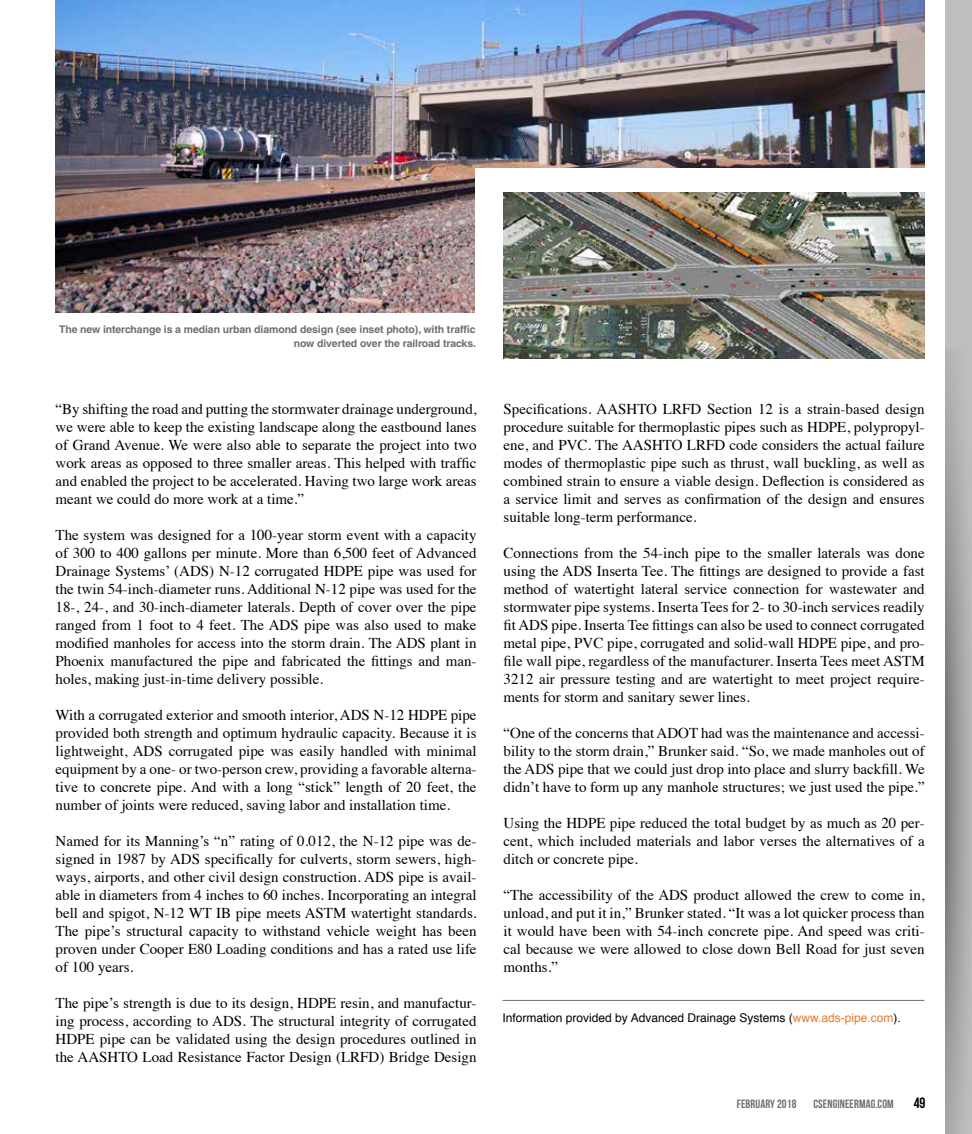
<style>
.page{position:relative;width:972px;height:1134px;background:#fff}
.page>*{position:absolute;margin:0;border:0;box-sizing:border-box;transform-origin:0 0}
.t1{font:15px/18px "Times";color:#000;text-align:justify}
.t2{font:15px "Bebas Neue";color:#000}
.t3{font:12px "Helvetica";color:#000}
.t4{font:12px "Bebas Neue";letter-spacing:.01em;color:#6d6e71}
.t5{font:700 10.5px/13.5px "Helvetica";letter-spacing:-.01em;color:#6d6e71;text-align:right}
.s1{color:#ea7929}
</style>
<div class="page">
<div style="left:945px;top:0;width:27px;height:1134px;background:#bcbec0"></div>
<svg style="left:945px;top:349px;width:25px;height:785px"></svg>
<img style="left:56px;top:0;width:868px;height:312px">
<div style="left:476px;top:168px;width:468px;height:224px;background:#fff"></div>
<img style="left:504px;top:193px;width:420px;height:165px">
<hr style="left:503px;top:1000px;width:421px;height:1px;background:#6d6e71">
<p class="t5" style="left:59px;top:323px;width:418px">The new interchange is a median urban diamond design (see inset photo), with traffic now diverted over the railroad tracks.</p>
<p class="t1" style="left:56px;top:399px;width:423px">“By shifting the road and putting the stormwater drainage underground, we were able to keep the existing landscape along the eastbound lanes of Grand Avenue. We were also able to separate the project into two work areas as opposed to three smaller areas. This helped with traffic and enabled the project to be accelerated. Having two large work areas meant we could do more work at a time.”</p>
<p class="t1" style="left:56px;top:525px;width:423px">The system was designed for a 100-year storm event with a capacity of 300 to 400 gallons per minute. More than 6,500 feet of Advanced Drainage Systems’ (ADS) N-12 corrugated HDPE pipe was used for the twin 54-inch-diameter runs. Additional N-12 pipe was used for the 18-, 24-, and 30-inch-diameter laterals. Depth of cover over the pipe ranged from 1 foot to 4 feet. The ADS pipe was also used to make modified manholes for access into the storm drain. The ADS plant in Phoenix manufactured the pipe and fabricated the fittings and man&shy;holes, making just-in-time delivery possible.</p>
<p class="t1" style="left:56px;top:705px;width:423px">With a corrugated exterior and smooth interior, ADS N-12 HDPE pipe provided both strength and optimum hydraulic capacity. Because it is lightweight, ADS corrugated pipe was easily handled with minimal equipment by a one- or two-person crew, providing a favorable alterna&shy;tive to concrete pipe. And with a long “stick” length of 20 feet, the number of joints were reduced, saving labor and installation time.</p>
<p class="t1" style="left:56px;top:831px;width:423px">Named for its Manning’s “n” rating of 0.012, the N-12 pipe was de&shy;signed in 1987 by ADS specifically for culverts, storm sewers, high&shy;ways, airports, and other civil design construction. ADS pipe is avail&shy;able in diameters from 4 inches to 60 inches. Incorporating an integral bell and spigot, N-12 WT IB pipe meets ASTM watertight standards.<br>The pipe’s structural capacity to withstand vehicle weight has been proven under Cooper E80 Loading conditions and has a rated use life of 100 years.</p>
<p class="t1" style="left:56px;top:993px;width:423px">The pipe’s strength is due to its design, HDPE resin, and manufactur&shy;ing process, according to ADS. The structural integrity of corrugated HDPE pipe can be validated using the design procedures outlined in the AASHTO Load Resistance Factor Design (LRFD) Bridge Design</p>
<p class="t1" style="left:504px;top:399px;width:423px">Specifications. AASHTO LRFD Section 12 is a strain-based design procedure suitable for thermoplastic pipes such as HDPE, polypropyl&shy;ene, and PVC. The AASHTO LRFD code considers the actual failure modes of thermoplastic pipe such as thrust, wall buckling, as well as combined strain to ensure a viable design. Deflection is considered as a service limit and serves as confirmation of the design and ensures suitable long-term performance.</p>
<p class="t1" style="left:504px;top:543px;width:423px">Connections from the 54-inch pipe to the smaller laterals was done using the ADS Inserta Tee. The fittings are designed to provide a fast method of watertight lateral service connection for wastewater and stormwater pipe systems. Inserta Tees for 2- to 30-inch services readily fit ADS pipe. Inserta Tee fittings can also be used to connect corrugated metal pipe, PVC pipe, corrugated and solid-wall HDPE pipe, and pro&shy;file wall pipe, regardless of the manufacturer. Inserta Tees meet ASTM 3212 air pressure testing and are watertight to meet project require&shy;ments for storm and sanitary sewer lines.</p>
<p class="t1" style="left:504px;top:723px;width:423px">“One of the concerns that ADOT had was the maintenance and accessi&shy;bility to the storm drain,” Brunker said. “So, we made manholes out of the ADS pipe that we could just drop into place and slurry backfill. We didn’t have to form up any manhole structures; we just used the pipe.”</p>
<p class="t1" style="left:504px;top:813px;width:423px">Using the HDPE pipe reduced the total budget by as much as 20 per&shy;cent, which included materials and labor verses the alternatives of a ditch or concrete pipe.</p>
<p class="t1" style="left:504px;top:885px;width:423px">“The accessibility of the ADS product allowed the crew to come in, unload, and put it in,” Brunker stated. “It was a lot quicker process than it would have been with 54-inch concrete pipe. And speed was criti&shy;cal because we were allowed to close down Bell Road for just seven months.”</p>
<p class="t3" style="left:503px;top:1009px;width:400px">Information provided by Advanced Drainage Systems (<span class="s1">www.ads-pipe.com</span>).</p>
<p class="t4" style="left:737px;top:1097px;width:61px">FEBRUARY 2018</p>
<p class="t4" style="left:814px;top:1097px;width:82px">CSENGINEERMAG.COM</p>
<p class="t2" style="left:914px;top:1094px;width:13px">49</p>
</div>
